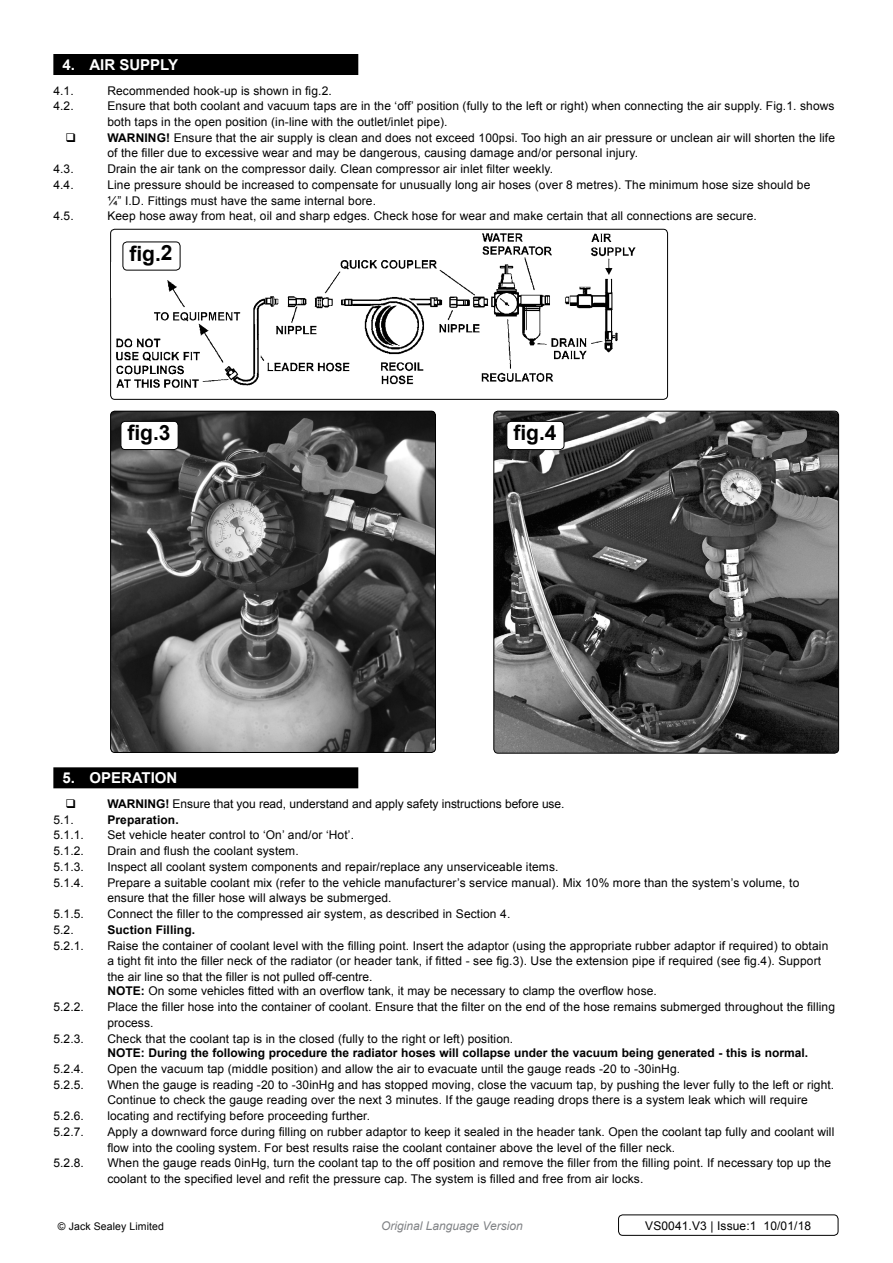
<style>
.page{position:relative;width:893px;height:1263px;background:#fff}
.page>*{position:absolute;margin:0;border:0;box-sizing:border-box;transform-origin:0 0}
.t1{font:700 21px "Arial";color:#000}
.t2{font:700 15px "Arial";color:#fff}
.t3{font:12px/15.8px "Arial";letter-spacing:.01em;color:#000}
.t4{font:700 12px "Arial";color:#000}
.t5{font:italic 12px "Arial";color:#808285}
.t6{font:10.5px "Arial";letter-spacing:.01em;color:#000}
.s1{font-weight:700}
</style>
<div class="page">
<img style="left:111px;top:229px;width:525px;height:169px">
<div style="left:110px;top:229px;width:558px;height:171px;border:1px solid #000;border-radius:4px"></div>
<div style="left:112px;top:263px;width:53px;height:35px;background:#fff"></div>
<div style="left:53px;top:54px;width:305px;height:21px;background:#000"></div>
<div style="left:53px;top:767px;width:305px;height:21px;background:#000"></div>
<img style="left:111px;top:411px;width:324px;height:340px">
<div style="left:110px;top:411px;width:326px;height:342px;border:1px solid #000;border-radius:4px"></div>
<img style="left:494px;top:411px;width:345px;height:342px">
<div style="left:493px;top:411px;width:346px;height:342px;border:1px solid #000;border-radius:4px"></div>
<div style="left:123px;top:242px;width:57px;height:28px;background:#fff;border-radius:4px"></div>
<div style="left:123px;top:242px;width:57px;height:28px;border:1px solid #000;border-radius:4px"></div>
<div style="left:121px;top:421px;width:57px;height:29px;background:#fff;border-radius:4px"></div>
<div style="left:121px;top:421px;width:57px;height:29px;border:1px solid #000;border-radius:4px"></div>
<div style="left:507px;top:421px;width:57px;height:29px;background:#fff;border-radius:4px"></div>
<div style="left:506px;top:421px;width:58px;height:29px;border:1px solid #000;border-radius:4px"></div>
<div style="left:618px;top:1214px;width:220px;height:22px;border:1px solid #000;border-radius:4px"></div>
<p class="t2" style="left:62px;top:54px;width:117px">4. air supply</p>
<p class="t3" style="left:53px;top:83px;width:22px">4.1.</p>
<p class="t3" style="left:107px;top:83px;width:226px">Recommended hook-up is shown in fig.2.</p>
<p class="t3" style="left:53px;top:98px;width:39px">4.2. E</p>
<p class="t3" style="left:107px;top:98px;width:729px;text-indent:8px">nsure that both coolant and vacuum taps are in the ‘off’ position (fully to the left or right) when connecting the air supply. Fig.1. shows both taps in the open position (in-line with the outlet/inlet pipe).</p>
<p class="t4" style="left:107px;top:130px;width:29px">WARNING</p>
<p class="t3" style="left:107px;top:130px;width:729px;text-indent:59px"><span class="s1">!</span> Ensure that the air supply is clean and does not exceed 100psi. Too high an air pressure or unclean air will shorten the life of the filler due to excessive wear and may be dangerous, causing damage and/or personal injury.</p>
<p class="t3" style="left:53px;top:161px;width:22px">4.3.</p>
<p class="t3" style="left:107px;top:161px;width:447px">Drain the air tank on the compressor daily. Clean compressor air inlet filter weekly.</p>
<p class="t3" style="left:53px;top:177px;width:39px">4.4. L</p>
<p class="t3" style="left:107px;top:177px;width:704px;text-indent:7px">ine pressure should be increased to compensate for unusually long air hoses (over 8 metres). The minimum hose size should be ¼” I .D. Fittings must have the same internal bore.</p>
<p class="t3" style="left:53px;top:208px;width:22px">4.5.</p>
<p class="t3" style="left:107px;top:208px;width:651px">Keep hose away from heat, oil and sharp edges. Check hose for wear and make certain that all connections are secure.</p>
<h1 class="t1" style="left:129px;top:239px;width:45px">fig.2</h1>
<h1 class="t1" style="left:127px;top:419px;width:45px">fig.3</h1>
<h1 class="t1" style="left:513px;top:419px;width:45px">fig.4</h1>
<p class="t2" style="left:62px;top:768px;width:117px">5. operation</p>
<p class="t4" style="left:107px;top:796px;width:28px">WARNING</p>
<p class="t3" style="left:165px;top:796px;width:401px"><span class="s1">!</span> Ensure that you read, understand and apply safety instructions before use.</p>
<p class="t3" style="left:53px;top:812px;width:22px">5.1.</p>
<p class="t4" style="left:107px;top:811px;width:73px">Preparation.</p>
<p class="t3" style="left:53px;top:827px;width:43px">5.1.1. S</p>
<p class="t3" style="left:115px;top:827px;width:240px">et vehicle heater control to ‘On’ and/or ‘Hot’.</p>
<p class="t3" style="left:53px;top:843px;width:32px">5.1.2.</p>
<p class="t3" style="left:107px;top:843px;width:193px">Drain and flush the coolant system.</p>
<p class="t3" style="left:53px;top:859px;width:41px">5.1.3. I</p>
<p class="t3" style="left:111px;top:859px;width:449px">nspect all coolant system components and repair/replace any unserviceable items.</p>
<p class="t3" style="left:53px;top:875px;width:32px">5.1.4.</p>
<p class="t3" style="left:107px;top:875px;width:693px">Prepare a suitable coolant mix (refer to the vehicle manufacturer’s service manual). Mix 10% more than the system’s volume, to ensure that the filler hose will always be submerged.</p>
<p class="t3" style="left:53px;top:906px;width:32px">5.1.5.</p>
<p class="t3" style="left:107px;top:906px;width:404px">Connect the filler to the compressed air system, as described in Section 4.</p>
<p class="t3" style="left:53px;top:922px;width:22px">5.2.</p>
<p class="t4" style="left:107px;top:921px;width:89px">Suction Filling.</p>
<p class="t3" style="left:53px;top:937px;width:32px">5.2.1.</p>
<p class="t3" style="left:107px;top:937px;width:722px">Raise the container of coolant level with the filling point. Insert the adaptor (using the appropriate rubber adaptor if required) to obtain a tight fit into the filler neck of the radiator (or header tank, if fitted - see fig.3). Use the extension pipe if required (see fig.4). Support the air line so that the filler is not pulled off-centre.</p>
<p class="t4" style="left:53px;top:983px;width:16px">NOTE</p>
<p class="t3" style="left:141px;top:983px;width:517px"><span class="s1">:</span> On some vehicles fitted with an overflow tank, it may be necessary to clamp the overflow hose.</p>
<p class="t3" style="left:53px;top:999px;width:32px">5.2.2.</p>
<p class="t3" style="left:107px;top:999px;width:729px">Place the filler hose into the container of coolant. Ensure that the filter on the end of the hose remains submerged throughout the filling process.</p>
<p class="t3" style="left:53px;top:1031px;width:43px">5.2.3. C</p>
<p class="t3" style="left:116px;top:1031px;width:399px">heck that the coolant tap is in the closed (fully to the right or left) position.</p>
<p class="t4" style="left:107px;top:1045px;width:9px">NOTE</p>
<p class="t4" style="left:141px;top:1045px;width:669px">: During the following procedure the radiator hoses will collapse under the vacuum being generated - this is normal.</p>
<p class="t3" style="left:53px;top:1061px;width:43px">5.2.4. O</p>
<p class="t3" style="left:117px;top:1061px;width:565px">pen the vacuum tap (middle position) and allow the air to evacuate until the gauge reads -20 to -30inHg.</p>
<p class="t3" style="left:53px;top:1076px;width:32px">5.2.5.</p>
<p class="t3" style="left:107px;top:1076px;width:728px">When the gauge is reading -20 to -30inHg and has stopped moving, close the vacuum tap, by pushing the lever fully to the left or right.</p>
<p class="t3" style="left:85px;top:1092px;width:17px">C</p>
<p class="t3" style="left:116px;top:1092px;width:693px">ontinue to check the gauge reading over the next 3 minutes. If the gauge reading drops there is a system leak which will require</p>
<p class="t3" style="left:53px;top:1108px;width:32px">5.2.6.</p>
<p class="t3" style="left:107px;top:1108px;width:264px">locating and rectifying before proceeding further.</p>
<p class="t3" style="left:53px;top:1124px;width:32px">5.2.7.</p>
<p class="t3" style="left:107px;top:1124px;width:728px">Apply a downward force during filling on rubber adaptor to keep it sealed in the header tank. Open the coolant tap fully and coolant will flow into the cooling system. For best results raise the coolant container above the level of the filler neck.</p>
<p class="t3" style="left:53px;top:1155px;width:32px">5.2.8.</p>
<p class="t3" style="left:107px;top:1155px;width:725px">When the gauge reads 0inHg, turn the coolant tap to the off position and remove the filler from the filling point. If necessary top up the coolant to the specified level and refit the pressure cap. The system is filled and free from air locks.</p>
<p class="t6" style="left:58px;top:1219px;width:108px">© Jack Sealey Limited</p>
<p class="t5" style="left:381px;top:1218px;width:143px">Original Language Version</p>
<p class="t3" style="left:645px;top:1218px;width:167px">VS0041.V3 | Issue:1 10/01/18</p>
</div>
